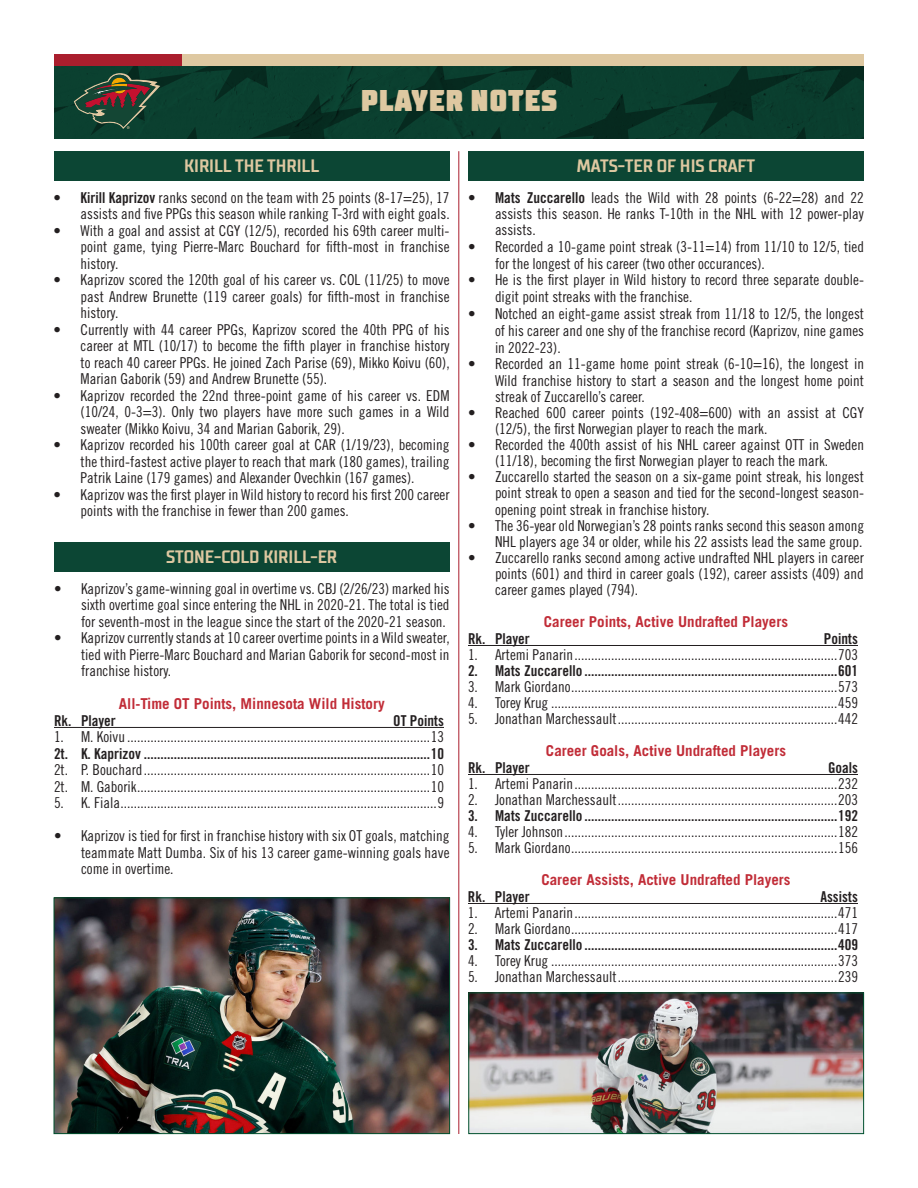
<style>
.page{position:relative;width:918px;height:1188px;background:#fff}
.page>*{position:absolute;margin:0;border:0;box-sizing:border-box;transform-origin:0 0}
.t1{font:900 30px "TT Supermolot Condensed";letter-spacing:.01em;color:#dec8a1}
.Big_Player_Stat_Box{font:700 18px "TT Supermolot Condensed";color:#dec8a1}
.t2{font:15px/16.5px "Trade Gothic LT Std Cn 18";color:#231f20;text-align:justify}
.t3{font:15px "Trade Gothic LT Std Bd Cn 20";color:#231f20}
.t4{font:700 15px "Trade Gothic LT Std";color:#c12c37}
.s1{font-family:"Trade Gothic LT Std Bd Cn 20"}
</style>
<div class="page">
<svg style="left:54px;top:65px;width:810px;height:74px;background:#0f3d2d"></svg>
<div style="left:54px;top:54px;width:810px;height:11px;background:#aa1e2d"></div>
<div style="left:182px;top:54px;width:682px;height:11px;background:#dec8a1"></div>
<hr style="left:459px;top:151px;width:1px;height:983px;background:#aa1e2d">
<div style="left:54px;top:151px;width:396px;height:29px;background:#0c4634"></div>
<div style="left:54px;top:542px;width:396px;height:29px;background:#0c4634"></div>
<hr style="left:54px;top:727px;width:390px;height:1px;background:#231f20">
<div style="left:468px;top:151px;width:396px;height:29px;background:#0c4634"></div>
<hr style="left:468px;top:645px;width:390px;height:1px;background:#231f20">
<hr style="left:468px;top:774px;width:390px;height:1px;background:#231f20">
<hr style="left:468px;top:903px;width:390px;height:1px;background:#231f20">
<img style="left:470px;top:995px;width:392px;height:137px">
<div style="left:468px;top:993px;width:396px;height:141px;border:1px solid #00502e"></div>
<img style="left:56px;top:899px;width:392px;height:233px">
<div style="left:54px;top:897px;width:396px;height:237px;border:1px solid #00502e"></div>
<h1 class="t1" style="left:360px;top:82px;width:199px">PLAYER NOTES</h1>
<p class="Big_Player_Stat_Box" style="left:184px;top:155px;width:136px">KIRILL THE THRILL</p>
<p class="t2" style="left:54px;top:189px;width:398px;text-align:right"><span class="s1">• Kirill Kaprizov</span> ranks second on the team with 25 points (8-17=25), 17 assists and five PPGs this season while ranking T-3rd with eight goals.</p>
<p class="t2" style="left:81px;top:222px;width:371px;text-indent:-27px">• With a goal and assist at CGY (12/5), recorded his 69th career multi&shy;point game, tying Pierre-Marc Bouchard for fifth-most in franchise history.</p>
<p class="t2" style="left:81px;top:271px;width:370px;text-indent:-27px">• Kaprizov scored the 120th goal of his career vs. COL (11/25) to move past Andrew Brunette (119 career goals) for fifth-most in franchise history.</p>
<p class="t2" style="left:81px;top:321px;width:371px;text-indent:-27px">• Currently with 44 career PPGs, Kaprizov scored the 40th PPG of his career at MTL (10/17) to become the fifth player in franchise history to reach 40 career PPGs. He joined Zach Parise (69), Mikko Koivu (60), Marian Gaborik (59) and Andrew Brunette (55).</p>
<p class="t2" style="left:81px;top:387px;width:371px;text-indent:-27px">• Kaprizov recorded the 22nd three-point game of his career vs. EDM (10/24, 0-3=3). Only two players have more such games in a Wild sweater (Mikko Koivu, 34 and Marian Gaborik, 29).</p>
<p class="t2" style="left:81px;top:436px;width:371px;text-indent:-27px">• Kaprizov recorded his 100th career goal at CAR (1/19/23), becoming the third-fastest active player to reach that mark (180 games), trailing Patrik Laine (179 games) and Alexander Ovechkin (167 games).</p>
<p class="t2" style="left:81px;top:486px;width:370px;text-indent:-27px">• Kaprizov was the first player in Wild history to record his first 200 career points with the franchise in fewer than 200 games.</p>
<p class="Big_Player_Stat_Box" style="left:166px;top:546px;width:172px">STONE-COLD KIRILL-ER</p>
<p class="t2" style="left:81px;top:580px;width:370px;text-indent:-27px">• Kaprizov’s game-winning goal in overtime vs. CBJ (2/26/23) marked his sixth overtime goal since entering the NHL in 2020-21. The total is tied for seventh-most in the league since the start of the 2020-21 season.</p>
<p class="t2" style="left:81px;top:629px;width:370px;text-indent:-27px">• Kaprizov currently stands at 10 career overtime points in a Wild sweater, tied with Pierre-Marc Bouchard and Marian Gaborik for second-most in franchise history.</p>
<p class="t4" style="left:119px;top:695px;width:267px">All-Time OT Points, Minnesota Wild History</p>
<p class="t3" style="left:54px;top:711px;width:63px">Rk. Player</p>
<p class="t3" style="left:393px;top:711px;width:52px">OT Points</p>
<p class="t2" style="left:54px;top:728px;width:392px">1. M. Koivu ...........................................................................................13</p>
<p class="t3" style="left:54px;top:744px;width:392px">2t. K. Kaprizov ......................................................................................10</p>
<p class="t2" style="left:54px;top:761px;width:392px">2t. P. Bouchard......................................................................................10</p>
<p class="t2" style="left:54px;top:778px;width:392px">2t. M. Gaborik........................................................................................10</p>
<p class="t2" style="left:54px;top:794px;width:392px">5. K. Fiala...............................................................................................9</p>
<p class="t2" style="left:81px;top:827px;width:370px;text-indent:-27px">• Kaprizov is tied for first in franchise history with six OT goals, matching teammate Matt Dumba. Six of his 13 career game-winning goals have come in overtime.</p>
<p class="Big_Player_Stat_Box" style="left:577px;top:155px;width:180px">MATS-TER OF HIS CRAFT</p>
<p class="t2" style="left:495px;top:189px;width:370px;text-indent:-27px"><span class="s1">• Mats Zuccarello</span> leads the Wild with 28 points (6-22=28) and 22 assists this season. He ranks T-10th in the NHL with 12 power-play assists.</p>
<p class="t2" style="left:495px;top:238px;width:371px;line-height:17.2px;text-indent:-27px">• Recorded a 10-game point streak (3-11=14) from 11/10 to 12/5, tied for the longest of his career (two other occurances).</p>
<p class="t2" style="left:495px;top:272px;width:371px;text-indent:-27px">• He is the first player in Wild history to record three separate double&shy;digit point streaks with the franchise.</p>
<p class="t2" style="left:495px;top:305px;width:371px;line-height:17.2px;text-indent:-27px">• Notched an eight-game assist streak from 11/18 to 12/5, the longest of his career and one shy of the franchise record (Kaprizov, nine games in 2022-23).</p>
<p class="t2" style="left:495px;top:356px;width:371px;text-indent:-27px">• Recorded an 11-game home point streak (6-10=16), the longest in Wild franchise history to start a season and the longest home point streak of Zuccarello’s career.</p>
<p class="t2" style="left:495px;top:404px;width:371px;text-indent:-27px">• Reached 600 career points (192-408=600) with an assist at CGY (12/5), the first Norwegian player to reach the mark.</p>
<p class="t2" style="left:468px;top:437px;width:398px;text-align:center">• Recorded the 400th assist of his NHL career against OTT in Sweden (11/18), becoming the first Norwegian player to reach the mark.</p>
<p class="t2" style="left:495px;top:469px;width:371px;text-indent:-27px">• Zuccarello started the season on a six-game point streak, his longest point streak to open a season and tied for the second-longest season&shy;opening point streak in franchise history.</p>
<p class="t2" style="left:468px;top:517px;width:398px;text-align:right">• The 36-year old Norwegian’s 28 points ranks second this season among<br>NHL players age 34 or older, while his 22 assists lead the same group.</p>
<p class="t2" style="left:495px;top:549px;width:370px;text-indent:-27px">• Zuccarello ranks second among active undrafted NHL players in career points (601) and third in career goals (192), career assists (409) and career games played (794).</p>
<p class="t4" style="left:544px;top:613px;width:246px">Career Points, Active Undrafted Players</p>
<p class="t3" style="left:468px;top:629px;width:63px">Rk. Player</p>
<p class="t3" style="left:824px;top:629px;width:36px">Points</p>
<p class="t2" style="left:468px;top:646px;width:392px">1. Artemi Panarin...............................................................................703</p>
<p class="t3" style="left:468px;top:661px;width:392px">2. Mats Zuccarello ............................................................................601</p>
<p class="t2" style="left:468px;top:678px;width:392px">3. Mark Giordano................................................................................573</p>
<p class="t2" style="left:468px;top:694px;width:392px">4. Torey Krug ......................................................................................459</p>
<p class="t2" style="left:468px;top:710px;width:392px">5. Jonathan Marchessault..................................................................442</p>
<p class="t4" style="left:546px;top:742px;width:242px">Career Goals, Active Undrafted Players</p>
<p class="t3" style="left:468px;top:758px;width:63px">Rk. Player</p>
<p class="t3" style="left:828px;top:758px;width:31px">Goals</p>
<p class="t2" style="left:468px;top:775px;width:392px">1. Artemi Panarin...............................................................................232</p>
<p class="t2" style="left:468px;top:791px;width:392px">2. Jonathan Marchessault..................................................................203</p>
<p class="t3" style="left:468px;top:807px;width:392px">3. Mats Zuccarello ............................................................................192</p>
<p class="t2" style="left:468px;top:823px;width:392px">4. Tyler Johnson..................................................................................182</p>
<p class="t2" style="left:468px;top:839px;width:392px">5. Mark Giordano................................................................................156</p>
<p class="t4" style="left:541px;top:871px;width:251px">Career Assists, Active Undrafted Players</p>
<p class="t3" style="left:468px;top:887px;width:63px">Rk. Player</p>
<p class="t3" style="left:820px;top:887px;width:39px">Assists</p>
<p class="t2" style="left:468px;top:904px;width:392px">1. Artemi Panarin...............................................................................471</p>
<p class="t2" style="left:468px;top:920px;width:392px">2. Mark Giordano................................................................................417</p>
<p class="t3" style="left:468px;top:936px;width:392px">3. Mats Zuccarello ............................................................................409</p>
<p class="t2" style="left:468px;top:952px;width:392px">4. Torey Krug ......................................................................................373</p>
<p class="t2" style="left:468px;top:968px;width:392px">5. Jonathan Marchessault..................................................................239</p>
</div>
